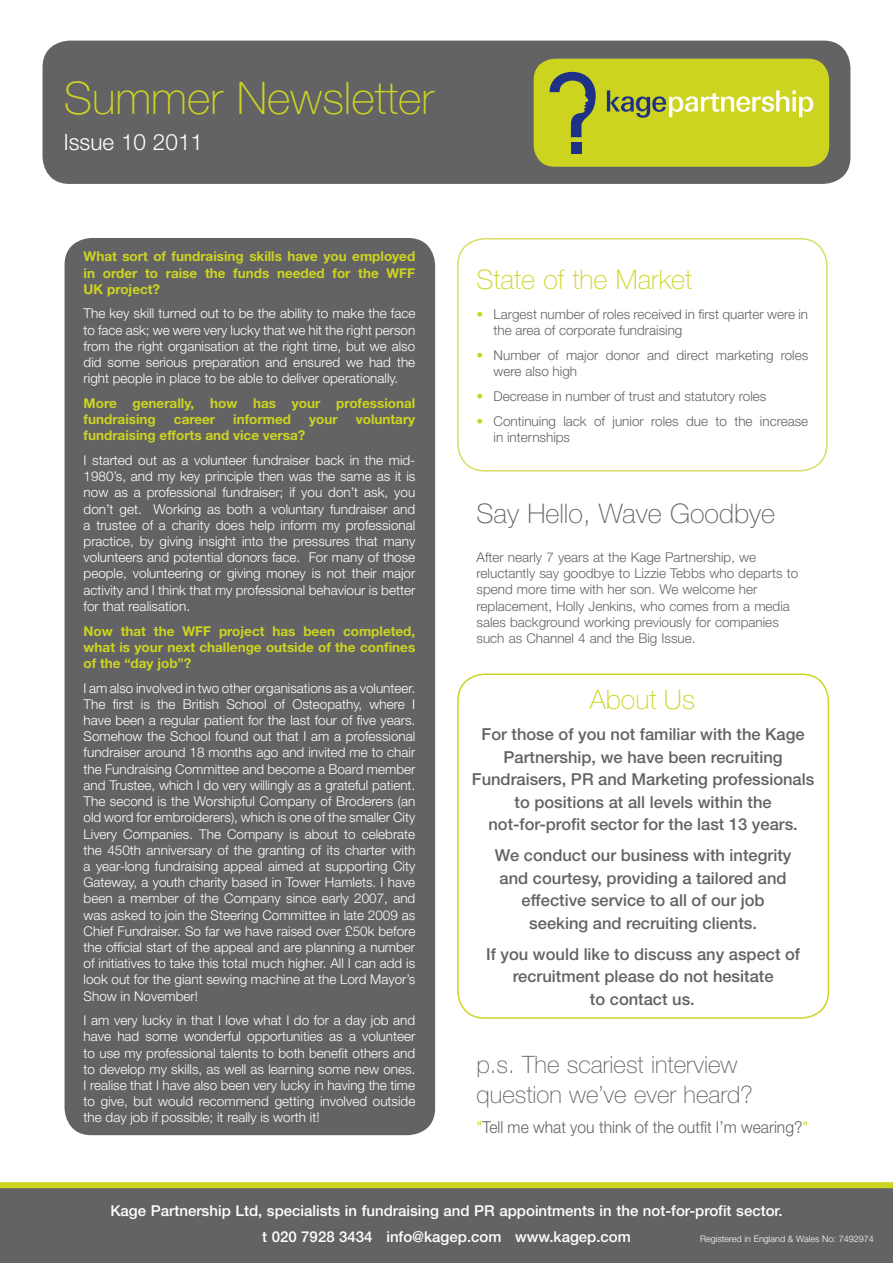
<style>
.page{position:relative;width:893px;height:1263px;background:#fff}
.page>*{position:absolute;margin:0;border:0;box-sizing:border-box;transform-origin:0 0}
.t1{font:100 45px "Helvetica Neue";color:#cdd41f}
.t2{font:100 27px "Helvetica Neue";color:#cdd41f}
.t3{font:100 27px "Helvetica Neue";color:#636366}
.t4{font:100 24px/30px "Helvetica Neue";color:#636366}
.t5{font:300 22.5px "Helvetica Neue";color:#fff}
.t6{font:500 16.5px/22.5px "Helvetica Neue";color:#636366;text-align:center}
.t7{font:300 16.5px "Helvetica Neue";color:#636366;scale:.95 1}
.t8{font:500 15px/25.5px "Helvetica Neue";color:#fff;text-align:center}
.t9{font:300 13.5px/16.2px "Helvetica Neue";color:#fff;text-align:justify}
.t10{font:300 13.5px/16.2px "Helvetica Neue";color:#636366}
.t11{font:700 13.5px/16.2px "Helvetica Neue";color:#cdd41f;text-align:justify}
.t12{font:300 9px "Helvetica Neue";color:#fff}
.s1{color:#cdd41f}
</style>
<div class="page">
<div style="left:0;top:1188px;width:893px;height:75px;background:#636366"></div>
<div style="left:0;top:1182px;width:893px;height:6px;background:#cdd41f"></div>
<div style="left:457px;top:673px;width:372px;height:346px;border:2px solid #cdd41f;border-radius:27px"></div>
<div style="left:65px;top:238px;width:370px;height:897px;background:#636366;border-radius:27px"></div>
<div style="left:457px;top:238px;width:371px;height:234px;border:2px solid #d9dd61;border-radius:27px"></div>
<div style="left:43px;top:41px;width:807px;height:143px;background:#636366;border-radius:27px"></div>
<div style="left:534px;top:59px;width:295px;height:108px;background:#cdd41f;border-radius:21px"></div>
<svg style="left:550px;top:72px;width:46px;height:65px"></svg>
<div style="left:571px;top:142px;width:10px;height:12px;background:#1f3187"></div>
<svg style="left:607px;top:90px;width:206px;height:28px"></svg>
<h1 class="t1" style="left:64px;top:73px;width:372px">Summer Newsletter</h1>
<h3 class="t5" style="left:64px;top:128px;width:141px">Issue 10 2011</h3>
<p class="t11" style="left:84px;top:248px;width:333px">What sort of fundraising skills have you employed in order to raise the funds needed for the WFF UK project?</p>
<p class="t9" style="left:84px;top:305px;width:333px">The key skill turned out to be the ability to make the face to face ask; we were very lucky that we hit the right person from the right organisation at the right time, but we also did some serious preparation and ensured we had the right people in place to be able to deliver operationally.</p>
<p class="t11" style="left:84px;top:395px;width:333px">More generally, how has your professional fundraising</p>
<p class="t11" style="left:174px;top:411px;width:43px">career</p>
<p class="t11" style="left:233px;top:411px;width:59px">informed</p>
<p class="t11" style="left:309px;top:411px;width:30px">your</p>
<p class="t11" style="left:356px;top:411px;width:61px">voluntary</p>
<p class="t11" style="left:84px;top:427px;width:223px">fundraising efforts and vice versa?</p>
<p class="t9" style="left:84px;top:452px;width:333px">I started out as a volunteer fundraiser back in the mid-1980’s, and my key principle then was the same as it is now as a professional fundraiser; if you don’t ask, you don’t get. Working as both a voluntary fundraiser and a trustee of a charity does help inform my professional practice, by giving insight into the pressures that many volunteers and potential donors face. For many of those people, volunteering or giving money is not their major activity and I think that my professional behaviour is better for that realisation.</p>
<p class="t11" style="left:84px;top:622px;width:333px">Now that the WFF project has been completed, what is your next challenge outside of the confines of the “day job”?</p>
<p class="t9" style="left:84px;top:679px;width:333px">I am also involved in two other organisations as a volunteer.<br>The first is the British School of Osteopathy, where I have been a regular patient for the last four of five years.<br>Somehow the School found out that I am a professional fundraiser around 18 months ago and invited me to chair the Fundraising Committee and become a Board member and Trustee, which I do very willingly as a grateful patient.<br>The second is the Worshipful Company of Broderers (an old word for embroiderers), which is one of the smaller City Livery Companies. The Company is about to celebrate the 450th anniversary of the granting of its charter with a year-long fundraising appeal aimed at supporting City Gateway, a youth charity based in Tower Hamlets. I have been a member of the Company since early 2007, and was asked to join the Steering Committee in late 2009 as Chief Fundraiser. So far we have raised over £50k before the official start of the appeal and are planning a number of initiatives to take this total much higher. All I can add is look out for the giant sewing machine at the Lord Mayor’s Show in November!</p>
<p class="t9" style="left:84px;top:1012px;width:333px">I am very lucky in that I love what I do for a day job and have had some wonderful opportunities as a volunteer to use my professional talents to both benefit others and to develop my skills, as well as learning some new ones.<br>I realise that I have also been very lucky in having the time to give, but would recommend getting involved outside the day job if possible; it really is worth it!</p>
<h2 class="t2" style="left:477px;top:264px;width:217px">State of the Market</h2>
<p class="t10" style="left:494px;top:306px;width:316px;text-indent:-17px"><span class="s1">•</span> Largest number of roles received in first quarter were in the area of corporate fundraising</p>
<p class="t10" style="left:494px;top:347px;width:316px;text-indent:-17px"><span class="s1">•</span> Number of major donor and direct marketing roles were also high</p>
<p class="t10" style="left:477px;top:388px;width:291px"><span class="s1">•</span> Decrease in number of trust and statutory roles</p>
<p class="t10" style="left:494px;top:412px;width:316px;text-indent:-17px"><span class="s1">•</span> Continuing lack of junior roles due to the increase in internships</p>
<h2 class="t3" style="left:477px;top:499px;width:300px">Say Hello, Wave Goodbye</h2>
<p class="t10" style="left:477px;top:549px;width:323px">After nearly 7 years at the Kage Partnership, we reluctantly say goodbye to Lizzie Tebbs who departs to spend more time with her son. We welcome her replacement, Holly Jenkins, who comes from a media sales background working previously for companies such as Channel 4 and the Big Issue.</p>
<h2 class="t2" style="left:590px;top:684px;width:107px">About Us</h2>
<p class="t6" style="left:472px;top:723px;width:344px">For those of you not familiar with the Kage Partnership, we have been recruiting Fundraisers, PR and Marketing professionals to positions at all levels within the not-for-profit sector for the last 13 years.</p>
<p class="t6" style="left:495px;top:844px;width:298px">We conduct our business with integrity and courtesy, providing a tailored and effective service to all of our job seeking and recruiting clients.</p>
<p class="t6" style="left:486px;top:942px;width:315px">If you would like to discuss any aspect of recruitment please do not hesitate<br>to contact us.</p>
<h3 class="t4" style="left:477px;top:1049px;width:278px">p.s. The scariest interview question we’ve ever heard?</h3>
<p class="t7" style="left:477px;top:1117px;width:351px"><span class="s1">"</span>Tell me what you think of the outfit I’m wearing?<span class="s1">"</span></p>
<p class="t8" style="left:110px;top:1198px;width:674px">Kage Partnership Ltd, specialists in fundraising and PR appointments in the not-for-profit sector. t 020 7928 3434 info@kagep.com www.kagep.com</p>
<p class="t12" style="left:700px;top:1233px;width:175px">Registered in England &amp; Wales No: 7492974</p>
</div>
